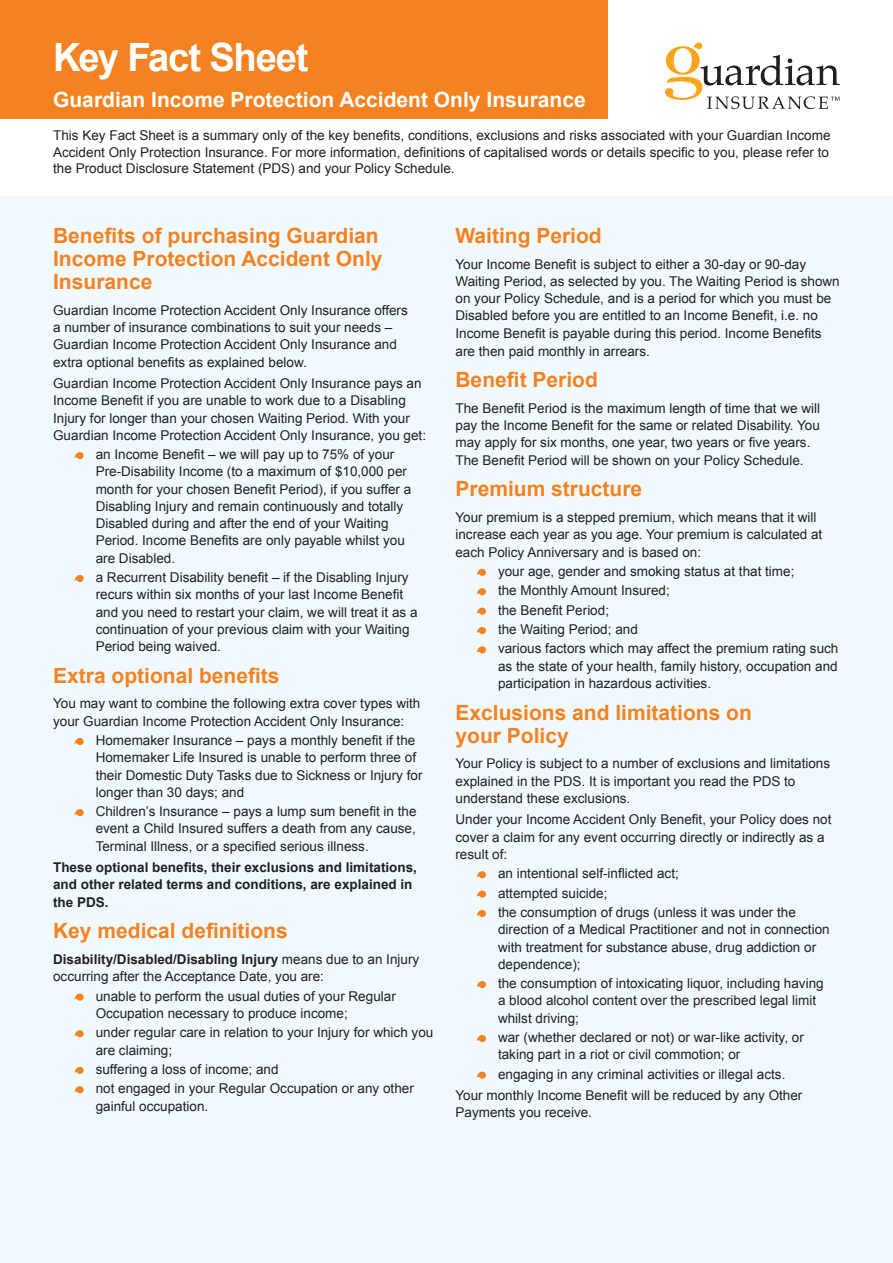
<style>
.page{position:relative;width:893px;height:1263px;background:#fff}
.page>*{position:absolute;margin:0;border:0;box-sizing:border-box;transform-origin:0 0}
.t1{font:700 39px "Arial";letter-spacing:-.035em;color:#fff}
.t2{font:700 21px/23.1px "Arial";color:#f58220}
.t3{font:700 21px "Arial";color:#fff}
.t4{font:13.5px/17.2px "Arial";color:#231f20}
.t5{font:700 13.5px/17.2px "Arial";color:#231f20}
.s1{font-weight:700}
</style>
<div class="page">
<div style="left:0;top:197px;width:893px;height:1066px;background:#f0f9fd"></div>
<div style="left:0;top:0;width:607px;height:118px;background:#f58220"></div>
<svg style="left:74px;top:452px;width:10px;height:7px"></svg>
<svg style="left:74px;top:575px;width:10px;height:7px"></svg>
<svg style="left:74px;top:738px;width:10px;height:7px"></svg>
<svg style="left:74px;top:809px;width:10px;height:7px"></svg>
<svg style="left:74px;top:993px;width:10px;height:8px"></svg>
<svg style="left:74px;top:1030px;width:10px;height:7px"></svg>
<svg style="left:74px;top:1067px;width:10px;height:7px"></svg>
<svg style="left:74px;top:1086px;width:10px;height:7px"></svg>
<svg style="left:477px;top:569px;width:9px;height:7px"></svg>
<svg style="left:477px;top:588px;width:9px;height:7px"></svg>
<svg style="left:477px;top:607px;width:9px;height:8px"></svg>
<svg style="left:477px;top:627px;width:9px;height:7px"></svg>
<svg style="left:477px;top:646px;width:9px;height:7px"></svg>
<svg style="left:477px;top:871px;width:9px;height:7px"></svg>
<svg style="left:477px;top:890px;width:9px;height:8px"></svg>
<svg style="left:477px;top:910px;width:9px;height:7px"></svg>
<svg style="left:477px;top:981px;width:9px;height:7px"></svg>
<svg style="left:477px;top:1035px;width:9px;height:7px"></svg>
<svg style="left:477px;top:1071px;width:9px;height:8px"></svg>
<svg style="left:665px;top:43px;width:175px;height:66px"></svg>
<h1 class="t1" style="left:53px;top:32px;width:257px">Key Fact Sheet</h1>
<h2 class="t3" style="left:53px;top:85px;width:534px">Guardian Income Protection Accident Only Insurance</h2>
<p class="t4" style="left:53px;top:127px;width:779px;line-height:16.5px;text-align:justify">This Key Fact Sheet is a summary only of the key benefits, conditions, exclusions and risks associated with your Guardian Income Accident Only Protection Insurance. For more information, definitions of capitalised words or details specific to you, please refer to the Product Disclosure Statement (PDS) and your Policy Schedule.</p>
<h2 class="t2" style="left:53px;top:225px;width:331px">Benefits of purchasing Guardian<br>Income Protection Accident Only<br>Insurance</h2>
<p class="t4" style="left:53px;top:302px;width:356px">Guardian Income Protection Accident Only Insurance offers a number of insurance combinations to suit your needs – Guardian Income Protection Accident Only Insurance and extra optional benefits as explained below.</p>
<p class="t4" style="left:53px;top:375px;width:374px">Guardian Income Protection Accident Only Insurance pays an Income Benefit if you are unable to work due to a Disabling Injury for longer than your chosen Waiting Period. With your Guardian Income Protection Accident Only Insurance, you get:</p>
<p class="t4" style="left:96px;top:446px;width:317px">an Income Benefit – we will pay up to 75% of your Pre-Disability Income (to a maximum of $10,000 per month for your chosen Benefit Period), if you suffer a Disabling Injury and remain continuously and totally Disabled during and after the end of your Waiting Period. Income Benefits are only payable whilst you are Disabled.</p>
<p class="t4" style="left:96px;top:569px;width:323px">a Recurrent Disability benefit – if the Disabling Injury recurs within six months of your last Income Benefit and you need to restart your claim, we will treat it as a continuation of your previous claim with your Waiting Period being waived.</p>
<h2 class="t2" style="left:53px;top:664px;width:228px">Extra optional benefits</h2>
<p class="t4" style="left:53px;top:695px;width:369px">You may want to combine the following extra cover types with your Guardian Income Protection Accident Only Insurance:</p>
<p class="t4" style="left:96px;top:732px;width:328px">Homemaker Insurance – pays a monthly benefit if the Homemaker Life Insured is unable to perform three of their Domestic Duty Tasks due to Sickness or Injury for longer than 30 days; and</p>
<p class="t4" style="left:96px;top:803px;width:322px;text-align:justify">Children’s Insurance – pays a lump sum benefit in the event a Child Insured suffers a death from any cause, Terminal Illness, or a specified serious illness.</p>
<p class="t5" style="left:53px;top:859px;width:365px">These optional benefits, their exclusions and limitations, and other related terms and conditions, are explained in the PDS.</p>
<h2 class="t2" style="left:53px;top:920px;width:236px">Key medical definitions</h2>
<p class="t4" style="left:53px;top:951px;width:368px"><span class="s1">Disability/Disabled/Disabling Injury</span> means due to an Injury occurring after the Acceptance Date, you are:</p>
<p class="t4" style="left:96px;top:987px;width:302px">unable to perform the usual duties of your Regular<br>Occupation necessary to produce income;</p>
<p class="t4" style="left:96px;top:1024px;width:339px">under regular care in relation to your Injury for which you are claiming;</p>
<p class="t4" style="left:96px;top:1060px;width:320px;line-height:19.4px">suffering a loss of income; and<br>not engaged in your Regular Occupation or any other</p>
<p class="t4" style="left:96px;top:1097px;width:114px">gainful occupation.</p>
<h2 class="t2" style="left:455px;top:225px;width:148px">Waiting Period</h2>
<p class="t4" style="left:455px;top:255px;width:386px">Your Income Benefit is subject to either a 30-day or 90-day Waiting Period, as selected by you. The Waiting Period is shown on your Policy Schedule, and is a period for which you must be Disabled before you are entitled to an Income Benefit, i.e. no Income Benefit is payable during this period. Income Benefits are then paid monthly in arrears.</p>
<h2 class="t2" style="left:455px;top:369px;width:144px">Benefit Period</h2>
<p class="t4" style="left:455px;top:400px;width:366px">The Benefit Period is the maximum length of time that we will pay the Income Benefit for the same or related Disability. You may apply for six months, one year, two years or five years.<br>The Benefit Period will be shown on your Policy Schedule.</p>
<h2 class="t2" style="left:455px;top:478px;width:188px">Premium structure</h2>
<p class="t4" style="left:455px;top:509px;width:368px">Your premium is a stepped premium, which means that it will increase each year as you age. Your premium is calculated at each Policy Anniversary and is based on:</p>
<p class="t4" style="left:498px;top:562px;width:342px;line-height:19.4px">your age, gender and smoking status at that time;<br>the Monthly Amount Insured;<br>the Benefit Period;<br>the Waiting Period; and<br>various factors which may affect the premium rating such</p>
<p class="t4" style="left:498px;top:657px;width:341px">as the state of your health, family history, occupation and participation in hazardous activities.</p>
<h2 class="t2" style="left:455px;top:701px;width:298px">Exclusions and limitations on your Policy</h2>
<p class="t4" style="left:455px;top:755px;width:376px">Your Policy is subject to a number of exclusions and limitations explained in the PDS. It is important you read the PDS to understand these exclusions.</p>
<p class="t4" style="left:455px;top:811px;width:377px">Under your Income Accident Only Benefit, your Policy does not cover a claim for any event occurring directly or indirectly as a result of:</p>
<p class="t4" style="left:498px;top:864px;width:299px;line-height:19.4px">an intentional self-inflicted act;<br>attempted suicide;<br>the consumption of drugs (unless it was under the</p>
<p class="t4" style="left:498px;top:921px;width:333px">direction of a Medical Practitioner and not in connection with treatment for substance abuse, drug addiction or dependence);</p>
<p class="t4" style="left:498px;top:975px;width:327px">the consumption of intoxicating liquor, including having a blood alcohol content over the prescribed legal limit whilst driving;</p>
<p class="t4" style="left:498px;top:1029px;width:307px">war (whether declared or not) or war-like activity, or taking part in a riot or civil commotion; or</p>
<p class="t4" style="left:455px;top:1063px;width:348px;line-height:21.5px;text-indent:43px">engaging in any criminal activities or illegal acts.<br>Your monthly Income Benefit will be reduced by any Other</p>
<p class="t4" style="left:455px;top:1104px;width:138px">Payments you receive.</p>
</div>
